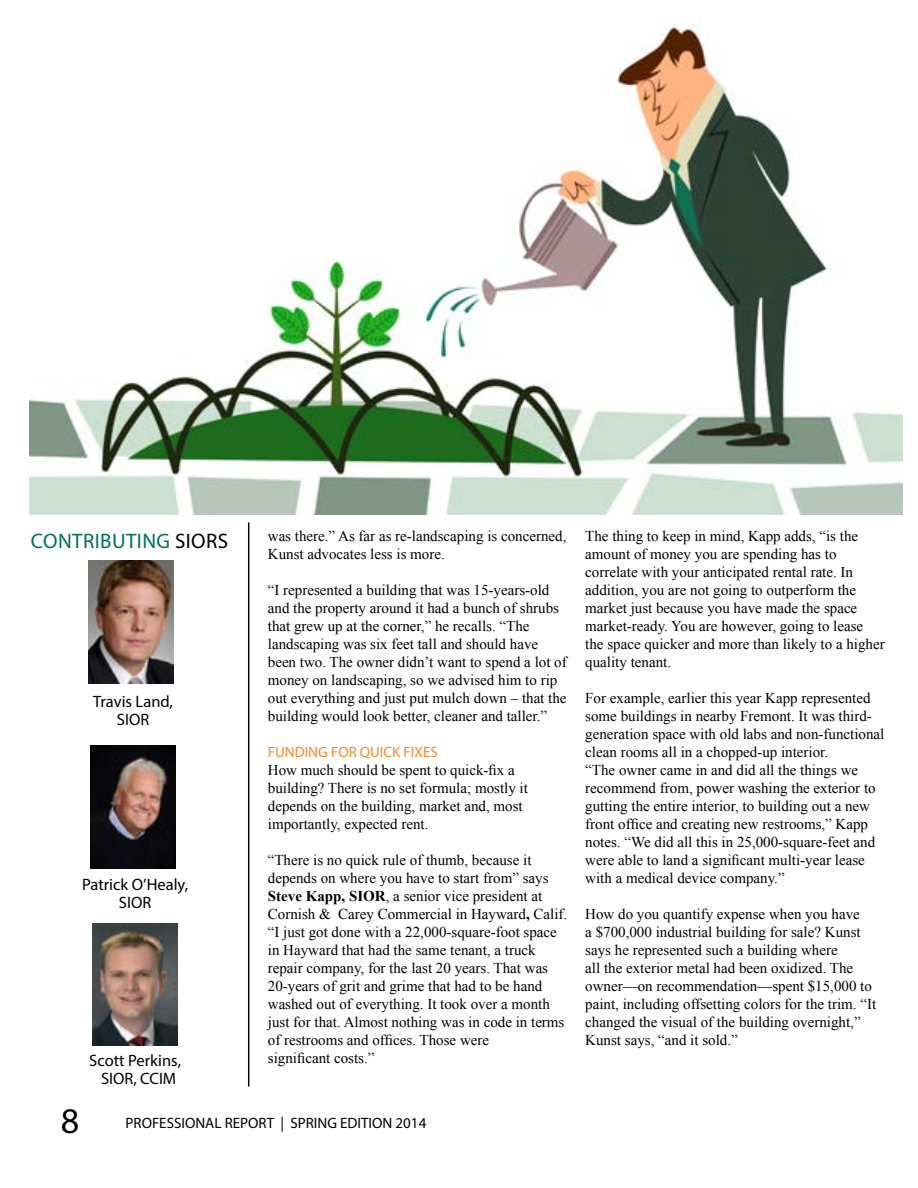
<style>
.page{position:relative;width:918px;height:1188px;background:#fff}
.page>*{position:absolute;margin:0;border:0;box-sizing:border-box;transform-origin:0 0}
.t1{font:36.15px "Myriad Pro";color:#000}
.t2{font:21px "Myriad Pro";letter-spacing:.02em;color:#00705b}
.t3{font:16.5px/18.1px "Myriad Pro";color:#000;text-align:center}
.t4{font:15px/18px "Times New Roman";color:#000}
.t5{font:15px "Myriad Pro";color:#000}
.t6{font:15px "Myriad Pro";color:#f68829}
.s1{color:#000}
.s2{font-weight:700}
</style>
<div class="page">
<img style="left:29px;top:22px;width:874px;height:493px">
<hr style="left:249px;top:523px;width:1px;height:563px;background:#000">
<hr style="left:248px;top:523px;width:1px;height:563px;background:#000">
<img style="left:91px;top:746px;width:85px;height:123px">
<img style="left:89px;top:561px;width:85px;height:123px">
<img style="left:93px;top:923px;width:85px;height:123px">
<h2 class="t2" style="left:31px;top:528px;width:199px">CONTRIBUTING <span class="s1">SIORS</span></h2>
<p class="t3" style="left:93px;top:692px;width:81px">Travis Land,<br>SIOR</p>
<p class="t3" style="left:82px;top:875px;width:107px">Patrick O’Healy,<br>SIOR</p>
<p class="t3" style="left:89px;top:1051px;width:93px">Scott Perkins,<br>SIOR, CCIM</p>
<p class="t4" style="left:268px;top:527px;width:300px">was there.” As far as re-landscaping is concerned,<br>Kunst advocates less is more.</p>
<p class="t4" style="left:268px;top:581px;width:300px">“I represented a building that was 15-years-old and the property around it had a bunch of shrubs that grew up at the corner,” he recalls. “The landscaping was six feet tall and should have been two. The owner didn’t want to spend a lot of money on landscaping, so we advised him to rip out everything and just put mulch down – that the building would look better, cleaner and taller.”</p>
<p class="t6" style="left:268px;top:743px;width:171px">FUNDING FOR QUICK FIXES</p>
<p class="t4" style="left:268px;top:761px;width:262px">How much should be spent to quick-fix a building? There is no set formula; mostly it depends on the building, market and, most importantly, expected rent.</p>
<p class="t4" style="left:268px;top:851px;width:301px">“There is no quick rule of thumb, because it depends on where you have to start from” says <span class="s2">Steve Kapp, SIOR</span>, a senior vice president at Cornish &amp; Carey Commercial in Hayward<span class="s2">,</span> Calif. “I just got done with a 22,000-square-foot space in Hayward that had the same tenant, a truck repair company, for the last 20 years. That was 20-years of grit and grime that had to be hand washed out of everything. It took over a month just for that. Almost nothing was in code in terms of restrooms and offices. Those were<br>significant costs.”</p>
<h1 class="t1" style="left:61px;top:1099px;width:20px">8</h1>
<p class="t5" style="left:126px;top:1114px;width:302px">PROFESSIONAL REPORT | SPRING EDITION 2014</p>
<p class="t4" style="left:585px;top:527px;width:301px">The thing to keep in mind, Kapp adds, “is the amount of money you are spending has to correlate with your anticipated rental rate. In addition, you are not going to outperform the market just because you have made the space market-ready. You are however, going to lease the space quicker and more than likely to a higher quality tenant.</p>
<p class="t4" style="left:585px;top:689px;width:301px">For example, earlier this year Kapp represented some buildings in nearby Fremont. It was third&shy;generation space with old labs and non-functional clean rooms all in a chopped-up interior.<br>“The owner came in and did all the things we recommend from, power washing the exterior to gutting the entire interior, to building out a new front office and creating new restrooms,” Kapp notes. “We did all this in 25,000-square-feet and were able to land a significant multi-year lease with a medical device company.”</p>
<p class="t4" style="left:585px;top:905px;width:292px">How do you quantify expense when you have<br>a $700,000 industrial building for sale? Kunst says he represented such a building where<br>all the exterior metal had been oxidized. The owner—on recommendation—spent $15,000 to paint, including offsetting colors for the trim. “It changed the visual of the building overnight,” Kunst says, “and it sold.”</p>
</div>
